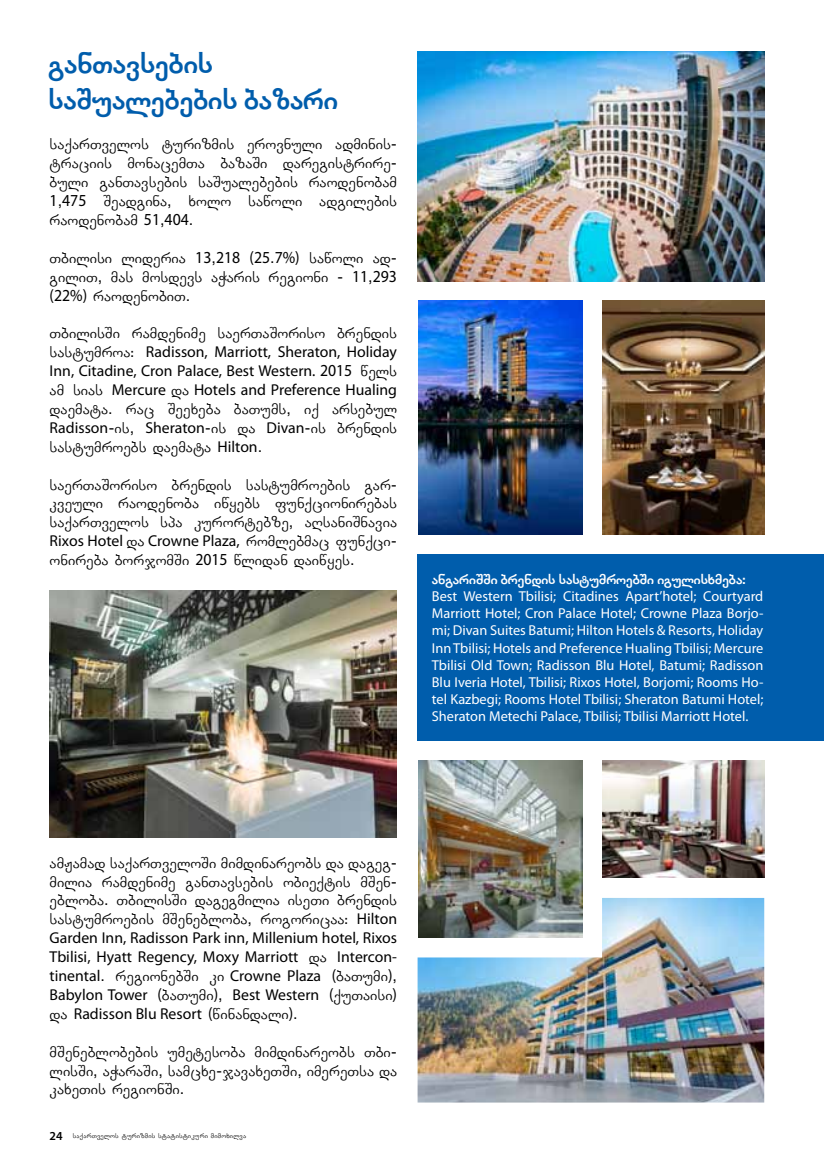
<style>
.page{position:relative;width:824px;height:1166px;background:#fff}
.page>*{position:absolute;margin:0;border:0;box-sizing:border-box;transform-origin:0 0}
.t1{font:700 29.75px/35.7px "A Kolkhety N";color:#005dac}
.t2{font:15.75px/18.9px "A Kolkhety N";color:#000;text-align:justify}
.t3{font:15.75px/18.9px "Myriad Pro";color:#000}
.t4{font:14.35px/17.2px "Myriad Pro";color:#fff;text-align:justify}
.t5{font:700 14.35px "A Kolkhety N";color:#fff}
.t6{font:7px "A Kolkhety N";letter-spacing:.025em;color:#000}
.s1{font-family:"A Kolkhety N"}
.s2{font-family:"Myriad Pro"}
.s3{font-family:"Myriad Pro";font-weight:600;font-size:12.25px}
</style>
<div class="page">
<div style="left:417px;top:554px;width:406px;height:186px;background:#005dac"></div>
<img style="left:417px;top:898px;width:347px;height:204px">
<img style="left:417px;top:51px;width:347px;height:231px">
<img style="left:50px;top:590px;width:346px;height:247px">
<img style="left:418px;top:300px;width:164px;height:234px">
<img style="left:602px;top:300px;width:162px;height:234px">
<img style="left:602px;top:761px;width:162px;height:117px">
<img style="left:418px;top:761px;width:164px;height:176px">
<h1 class="t1" style="left:49px;top:48px;width:291px">GANTAVSEBIS<br>SASUALEBEBIS BAZARI</h1>
<p class="t2" style="left:50px;top:136px;width:349px">SAQARTVELOS TURIZMIS EROVNULI ADMINIS-TRACIIS MONACEMTA BAZASI DAREGISTRIRE-BULI GANTAVSEBIS SASUALEBEBIS RAODENOBAM 1,475 SEADGINA, XOLO SAWOLI ADGILEBIS RAODENOBAM 51,404.</p>
<p class="t2" style="left:50px;top:249px;width:349px">TBILISI LIDERIA 13,218 (25.7%) SAWOLI AD-GILIT, MAS MOSDEVS AWARIS REGIONI - 11,293 (22%) RAODENOBIT.</p>
<p class="t2" style="left:50px;top:325px;width:349px">TBILISSI RAMDENIME SAERTASORISO BRENDIS</p>
<p class="t3" style="left:50px;top:342px;width:349px;text-align:justify"><span class="s1">SASTUMROA:</span> Radisson, Marriott, Sheraton, Holiday Inn, Citadine, Cron Palace, Best Western. <span class="s1">2015 WELS AM SIAS</span> Mercure <span class="s1">DA</span> Hotels and Preference Hualing</p>
<p class="t2" style="left:50px;top:400px;width:349px">DAEMATA. RAC SEEXEBA BATUMS, IQ ARSEBUL</p>
<p class="t3" style="left:50px;top:418px;width:349px">Radisson<span class="s1">-IS,</span> Sheraton<span class="s1">-IS DA</span> Divan<span class="s1">-IS BRENDIS</span></p>
<p class="t2" style="left:50px;top:438px;width:214px">SASTUMROEBS DAEMATA <span class="s2">Hilton</span>.</p>
<p class="t2" style="left:50px;top:476px;width:349px;text-align:left">SAERTASORISO BRENDIS SASTUMROEBIS GAR-<br>KVEULI RAODENOBA IWYEBS FUNQCIONIREBAS<br>SAQARTVELOS SPA KURORTEBZE, ARSANISNAVIA</p>
<p class="t3" style="left:50px;top:531px;width:347px">Rixos Hotel <span class="s1">DA</span> Crowne Plaza, <span class="s1">ROMLEBMAC FUNQCI-</span></p>
<p class="t2" style="left:50px;top:552px;width:306px">ONIREBA BORJOMSI 2015 WLIDAN DAIWYES.</p>
<p class="t5" style="left:432px;top:572px;width:315px">ANGARISSI BRENDIS SASTUMROEBSI IGULISXMEBA:</p>
<p class="t4" style="left:432px;top:587px;width:333px">Best Western Tbilisi; Citadines Apart’hotel; Courtyard Marriott Hotel; Cron Palace Hotel; Crowne Plaza Borjo&shy;mi; Divan Suites Batumi; Hilton Hotels &amp; Resorts, Holiday Inn Tbilisi; Hotels and Preference Hualing Tbilisi; Mercure Tbilisi Old Town; Radisson Blu Hotel, Batumi; Radisson Blu Iveria Hotel, Tbilisi; Rixos Hotel, Borjomi; Rooms Ho&shy;tel Kazbegi; Rooms Hotel Tbilisi; Sheraton Batumi Hotel; Sheraton Metechi Palace, Tbilisi; Tbilisi Marriott Hotel.</p>
<p class="t2" style="left:50px;top:854px;width:349px">AMJAMAD SAQARTVELOSI MIMDINAREOBS DA DAGEG-MILIA RAMDENIME GANTAVSEBIS OBIEQTIS MSEN-EBLOBA. TBILISSI DAGEGMILIA ISETI BRENDIS SASTUMROEBIS MSENEBLOBA, ROGORICAA: <span class="s2">Hilton</span></p>
<p class="t3" style="left:50px;top:928px;width:349px">Garden Inn, Radisson Park inn, Millenium hotel, Rixos<br>Tbilisi, Hyatt Regency, Moxy Marriott <span class="s1">DA</span> Intercon-</p>
<p class="t2" style="left:50px;top:967px;width:349px"><span class="s2">tinental</span>. REGIONEBSI KI <span class="s2">Crowne Plaza</span> (BATUMI),</p>
<p class="t3" style="left:50px;top:985px;width:349px">Babylon Tower <span class="s1">(BATUMI),</span> Best Western <span class="s1">(QUTAISI)<br>DA</span> Radisson Blu Resort <span class="s1">(WINANDALI).</span></p>
<p class="t2" style="left:50px;top:1043px;width:349px">MSENEBLOBEBIS UMETESOBA MIMDINAREOBS TBI-LISSI, AWARASI, SAMCXE-JAVAXETSI, IMERETSA DA KAXETIS REGIONSI.</p>
<p class="t6" style="left:50px;top:1132px;width:198px"><span class="s3">24</span> SAQARTVELOS TURIZMIS STATISTIKURI MIMOXILVA</p>
</div>
